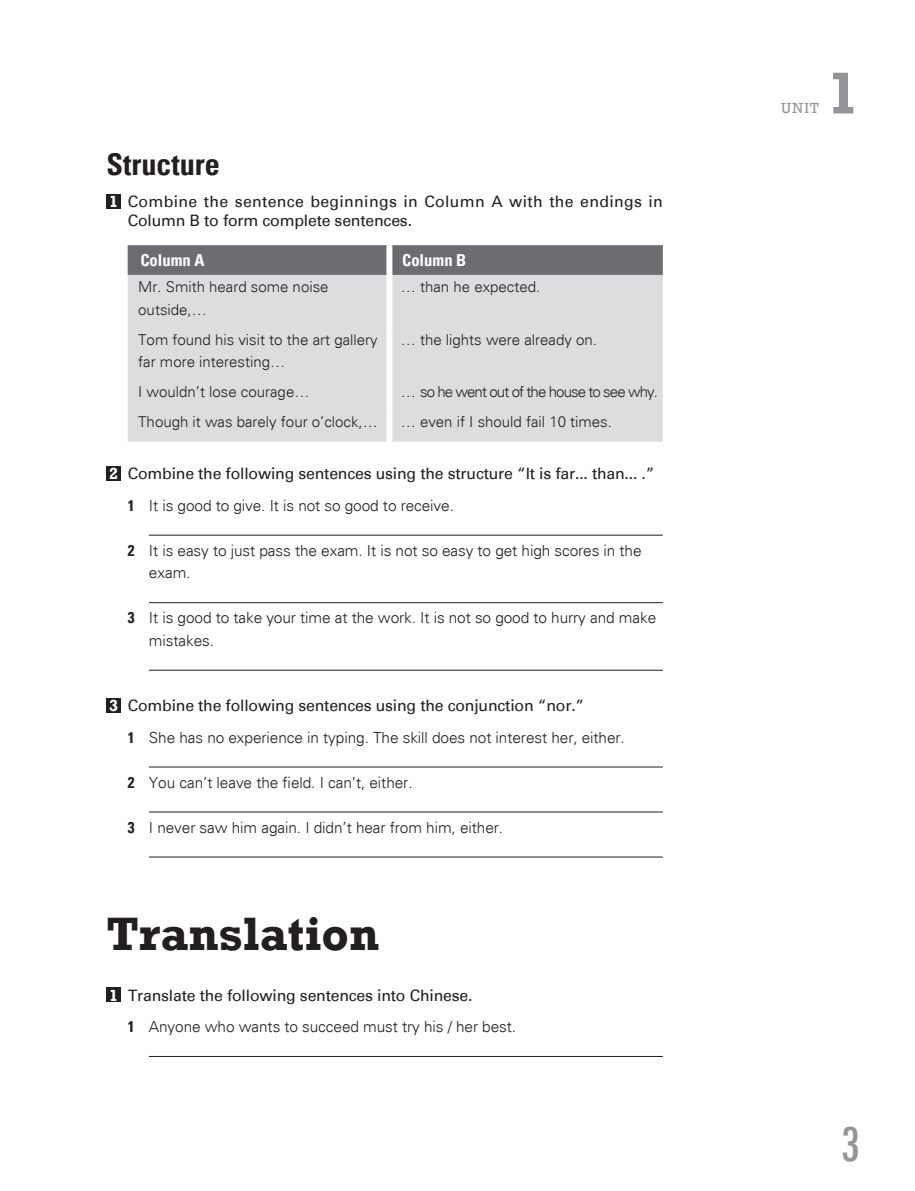
<style>
.page{position:relative;width:915px;height:1191px;background:#fff}
.page>*{position:absolute;margin:0;border:0;box-sizing:border-box;transform-origin:0 0}
.t1{font:700 60px "Rockwell";color:#939598}
.t2{font:700 48px "Rockwell";color:#231f20}
.t3{font:500 condensed 45px "Futura";color:#939598}
.t4{font:700 condensed 30px "Univers";color:#231f20}
.t5{font:700 condensed 16.5px "Univers";color:#fff}
.t6{font:15.75px "Univers";letter-spacing:-.01em;color:#231f20}
.t7{font:15.75px/19px "Univers";letter-spacing:.025em;color:#231f20}
.t8{font:300 15.3px/22.5px "Univers";letter-spacing:-.005em;color:#231f20}
.t9{font:300 15px/22.5px "Univers";color:#231f20}
.t10{font:300 15px "Univers";letter-spacing:-.06em;color:#231f20}
.t11{font:15px "Rockwell";color:#939598}
.s1{font-family:"Rockwell";font-weight:700;font-size:16.5px;color:#fff}
.s2{font-weight:700;font-stretch:condensed}
</style>
<div class="page">
<div style="left:106px;top:194px;width:15px;height:15px;background:#231f20"></div>
<svg style="left:128px;top:245px;width:534px;height:30px"></svg>
<div style="left:128px;top:275px;width:534px;height:167px;background:#dcdddf"></div>
<div style="left:386px;top:245px;width:6px;height:30px;background:#fff"></div>
<div style="left:386px;top:275px;width:6px;height:54px;background:#fff"></div>
<div style="left:386px;top:329px;width:6px;height:53px;background:#fff"></div>
<div style="left:386px;top:382px;width:6px;height:30px;background:#fff"></div>
<div style="left:386px;top:412px;width:6px;height:30px;background:#fff"></div>
<div style="left:106px;top:466px;width:15px;height:15px;background:#231f20"></div>
<hr style="left:149px;top:535px;width:513px;height:1px;background:#231f20">
<hr style="left:149px;top:602px;width:513px;height:1px;background:#231f20">
<hr style="left:149px;top:670px;width:513px;height:1px;background:#231f20">
<div style="left:106px;top:698px;width:15px;height:15px;background:#231f20"></div>
<hr style="left:149px;top:766px;width:513px;height:1px;background:#231f20">
<hr style="left:149px;top:811px;width:513px;height:1px;background:#231f20">
<hr style="left:149px;top:856px;width:513px;height:1px;background:#231f20">
<div style="left:106px;top:987px;width:15px;height:15px;background:#231f20"></div>
<hr style="left:149px;top:1056px;width:513px;height:1px;background:#231f20">
<h3 class="t4" style="left:106px;top:145px;width:115px">Structure</h3>
<p class="t7" style="left:128px;top:192px;width:536px;text-indent:-18px"><span class="s1">1</span> Combine the sentence beginnings in Column A with the endings in<br>Column B to form complete sentences.</p>
<p class="t5" style="left:140px;top:250px;width:66px">Column A</p>
<p class="t5" style="left:402px;top:250px;width:66px">Column B</p>
<p class="t9" style="left:138px;top:275px;width:192px">Mr. Smith heard some noise outside,…</p>
<p class="t9" style="left:401px;top:275px;width:141px">… than he expected.</p>
<p class="t9" style="left:138px;top:328px;width:241px">Tom found his visit to the art gallery far more interesting…</p>
<p class="t9" style="left:401px;top:328px;width:197px">… the lights were already on.</p>
<p class="t9" style="left:138px;top:380px;width:172px">I wouldn’t lose courage…</p>
<p class="t10" style="left:401px;top:382px;width:258px">… so he went out of the house to see why.</p>
<p class="t9" style="left:138px;top:410px;width:241px">Though it was barely four o’clock,…</p>
<p class="t9" style="left:401px;top:410px;width:212px">… even if I should fail 10 times.</p>
<p class="t6" style="left:109px;top:464px;width:546px"><span class="s1">2</span> Combine the following sentences using the structure “It is far... than... .”</p>
<p class="t8" style="left:128px;top:494px;width:328px"><span class="s2">1</span> It is good to give. It is not so good to receive.</p>
<p class="t8" style="left:149px;top:539px;width:494px;text-indent:-21px"><span class="s2">2</span> It is easy to just pass the exam. It is not so easy to get high scores in the exam.</p>
<p class="t8" style="left:149px;top:607px;width:508px;text-indent:-21px"><span class="s2">3</span> It is good to take your time at the work. It is not so good to hurry and make mistakes.</p>
<p class="t6" style="left:109px;top:696px;width:476px"><span class="s1">3</span> Combine the following sentences using the conjunction “nor.”</p>
<p class="t8" style="left:128px;top:726px;width:498px"><span class="s2">1</span> She has no experience in typing. The skill does not interest her, either.</p>
<p class="t8" style="left:128px;top:771px;width:286px"><span class="s2">2</span> You can’t leave the field. I can’t, either.</p>
<p class="t8" style="left:128px;top:816px;width:377px"><span class="s2">3</span> I never saw him again. I didn’t hear from him, either.</p>
<h2 class="t2" style="left:106px;top:904px;width:274px">Translation</h2>
<p class="t6" style="left:109px;top:985px;width:364px"><span class="s1">1</span> Translate the following sentences into Chinese.</p>
<p class="t8" style="left:128px;top:1015px;width:390px"><span class="s2">1</span> Anyone who wants to succeed must try his / her best.</p>
<p class="t11" style="left:781px;top:99px;width:39px">UNIT</p>
<h1 class="t1" style="left:826px;top:57px;width:35px">1</h1>
<h3 class="t3" style="left:840px;top:1116px;width:20px">3</h3>
</div>
